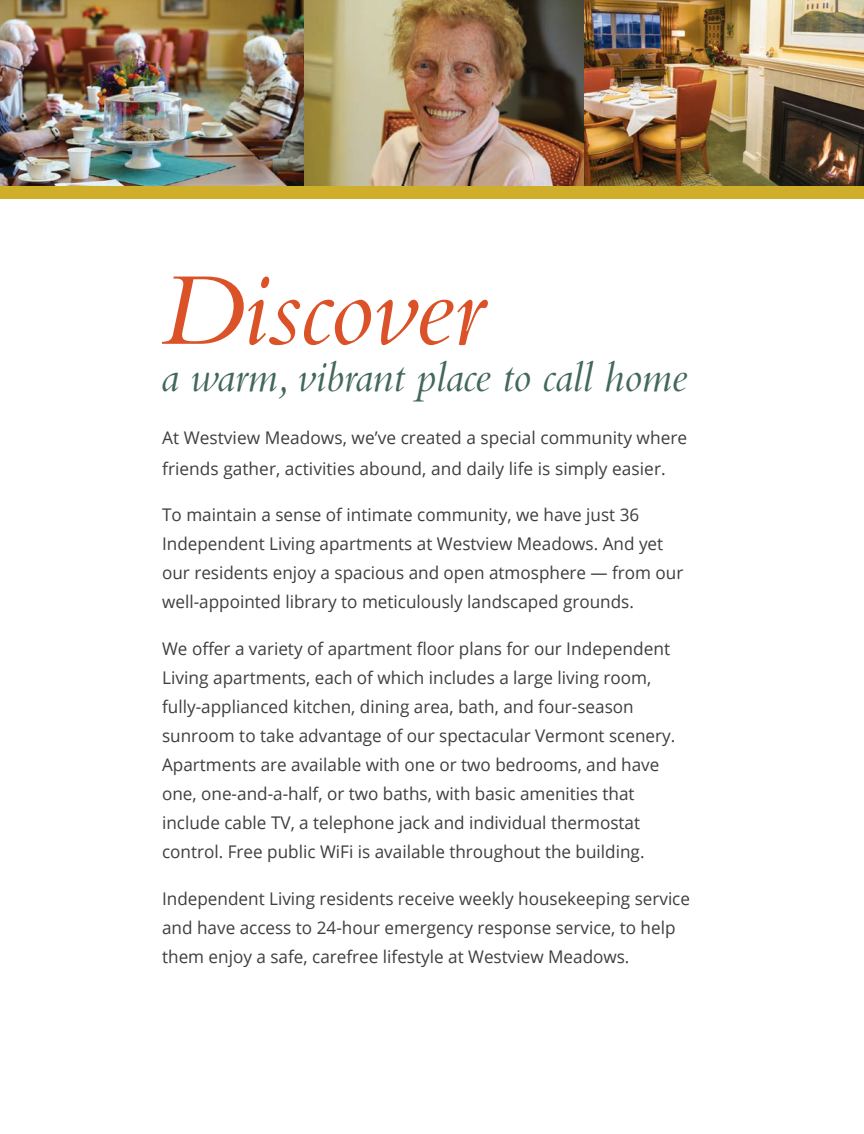
<style>
.page{position:relative;width:864px;height:1134px;background:#fff}
.page>*{position:absolute;margin:0;border:0;box-sizing:border-box;transform-origin:0 0}
.t1{font:italic 108.15px "Bembo Std";letter-spacing:-.01em;color:#db5228}
.t2{font:italic 45px "Bembo Std";letter-spacing:-.01em;color:#43685b}
.Body_copy_-_PROOF_1{font:17.4px/29.1px "Open Sans";color:#3e3e3f}
.Body_copy_-_PAGE_1{font:17.4px/30.6px "Open Sans";color:#3e3e3f}
</style>
<div class="page">
<img style="left:583px;top:0;width:280px;height:187px">
<img style="left:0;top:0;width:583px;height:187px">
<div style="left:0;top:187px;width:864px;height:12px;background:#cfaf2a"></div>
<p class="t1" style="left:158px;top:246px;width:325px">Discover</p>
<p class="t2" style="left:161px;top:351px;width:528px">a warm, vibrant place to call home</p>
<p class="Body_copy_-_PAGE_1" style="left:162px;top:422px;width:527px">At Westview Meadows, we’ve created a special community where friends gather, activities abound, and daily life is simply easier.</p>
<p class="Body_copy_-_PROOF_1" style="left:162px;top:500px;width:523px">To maintain a sense of intimate community, we have just 36<br>Independent Living apartments at Westview Meadows. And yet our residents enjoy a spacious and open atmosphere — from our well-appointed library to meticulously landscaped grounds.</p>
<p class="Body_copy_-_PROOF_1" style="left:162px;top:633px;width:515px">We offer a variety of apartment floor plans for our Independent Living apartments, each of which includes a large living room, fully-applianced kitchen, dining area, bath, and four-season sunroom to take advantage of our spectacular Vermont scenery.<br>Apartments are available with one or two bedrooms, and have one, one-and-a-half, or two baths, with basic amenities that include cable TV, a telephone jack and individual thermostat control. Free public WiFi is available throughout the building.</p>
<p class="Body_copy_-_PROOF_1" style="left:162px;top:883px;width:529px">Independent Living residents receive weekly housekeeping service and have access to 24-hour emergency response service, to help them enjoy a safe, carefree lifestyle at Westview Meadows.</p>
</div>
